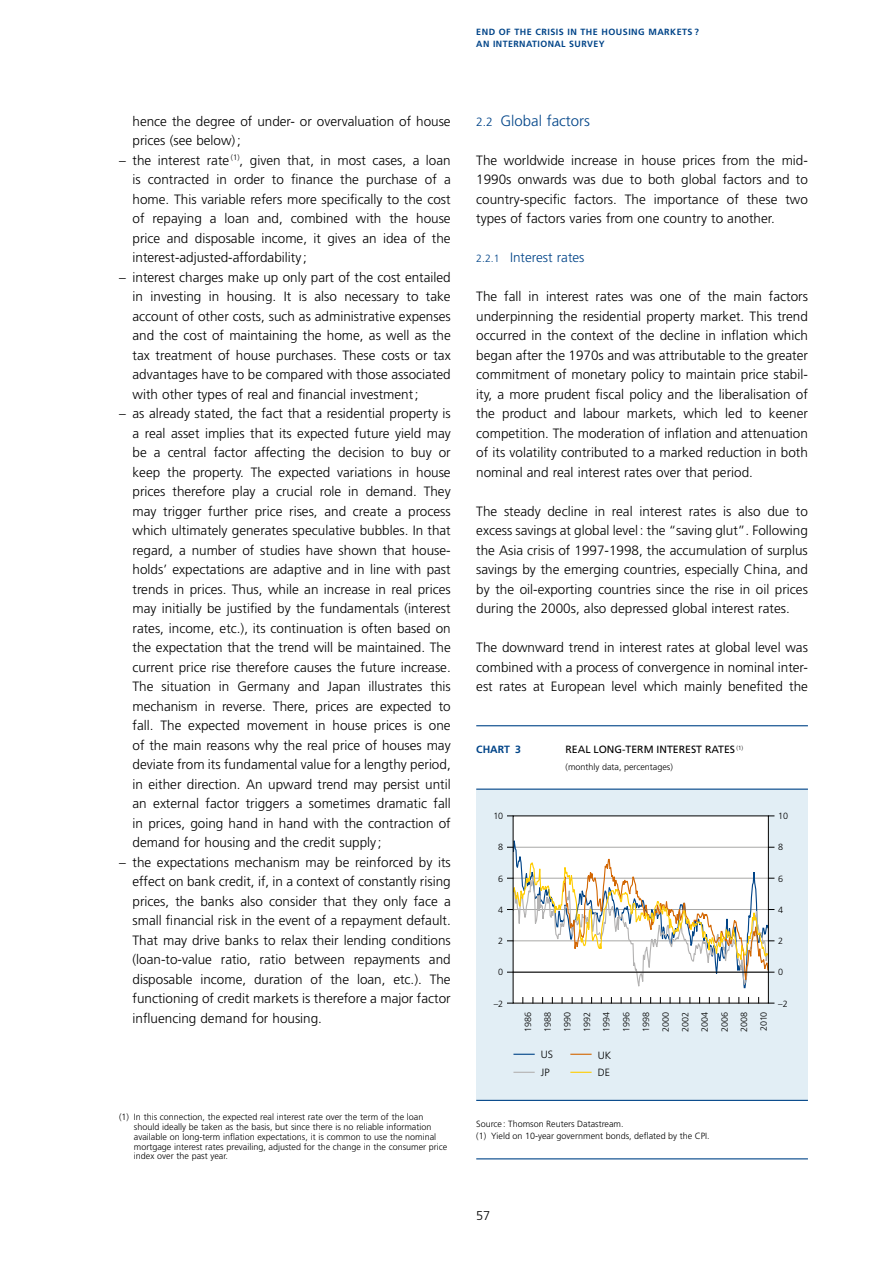
<style>
.page{position:relative;width:893px;height:1263px;background:#fff}
.page>*{position:absolute;margin:0;border:0;box-sizing:border-box;transform-origin:0 0}
.t1{font:300 15px "Frutiger LT";color:#048}
.t2{font:300 13.5px/19.5px "Frutiger LT";color:#000;text-align:justify}
.t3{font:300 13.5px "Frutiger LT";color:#048}
.t4{font:300 12.75px "Frutiger LT";color:#000}
.t5{font:10.5px "Frutiger LT";color:#000}
.t6{font:300 10.5px/18px "Frutiger LT";color:#000}
.t7{font:700 10.5px "Frutiger LT";color:#048}
.t8{font:300 9px/19.6px "Frutiger LT";color:#000}
.t9{font:700 9px/12px "Frutiger LT";letter-spacing:.05em;color:#048}
.t10{font:300 9px/19.5px "Frutiger LT";letter-spacing:.03em;color:#000}
.s1{font-size:12px}
.s2{font-size:10.5px}
</style>
<div class="page">
<div style="left:476px;top:789px;width:332px;height:311px;background:#e2eef5"></div>
<hr style="left:476px;top:725px;width:332px;height:1px;background:#048">
<hr style="left:476px;top:788px;width:332px;height:2px;background:#048">
<hr style="left:476px;top:1100px;width:332px;height:1px;background:#048">
<hr style="left:476px;top:1158px;width:332px;height:1px;background:#048">
<div style="left:513px;top:816px;width:255px;height:187px;background:#fff"></div>
<svg style="left:507px;top:829px;width:267px;height:175px"></svg>
<hr style="left:513px;top:972px;width:255px;height:1px;background:#000">
<svg style="left:513px;top:1054px;width:22px;height:1px"></svg>
<svg style="left:513px;top:1072px;width:22px;height:1px"></svg>
<svg style="left:570px;top:1054px;width:22px;height:1px"></svg>
<svg style="left:570px;top:1072px;width:22px;height:1px"></svg>
<p class="t9" style="left:476px;top:26px;width:224px">END OF THE CRISIS IN THE HOUSING MARKETS ?<br>AN INTERNATIONAL SURVEY</p>
<p class="t2" style="left:133px;top:112px;width:320px">hence the degree of under- or overvaluation of house prices (see below);</p>
<p class="t2" style="left:133px;top:151px;width:320px;text-indent:-13px">– the interest rate <sup>(1)</sup>, given that, in most cases, a loan is contracted in order to finance the purchase of a home. This variable refers more specifically to the cost of repaying a loan and, combined with the house price and disposable income, it gives an idea of the interest-adjusted-affordability ;</p>
<p class="t2" style="left:133px;top:268px;width:320px;text-indent:-14px">– interest charges make up only part of the cost entailed in investing in housing. It is also necessary to take account of other costs, such as administrative expenses and the cost of maintaining the home, as well as the tax treatment of house purchases. These costs or tax advantages have to be compared with those associated with other types of real and financial investment;</p>
<p class="t2" style="left:133px;top:404px;width:320px;text-indent:-14px">– as already stated, the fact that a residential property is a real asset implies that its expected future yield may be a central factor affecting the decision to buy or keep the property. The expected variations in house prices therefore play a crucial role in demand. They may trigger further price rises, and create a process which ultimately generates speculative bubbles. In that regard, a number of studies have shown that house&shy;holds’ expectations are adaptive and in line with past trends in prices. Thus, while an increase in real prices may initially be justified by the fundamentals (interest rates, income, etc.), its continuation is often based on the expectation that the trend will be maintained. The current price rise therefore causes the future increase.<br>The situation in Germany and Japan illustrates this mechanism in reverse. There, prices are expected to fall. The expected movement in house prices is one of the main reasons why the real price of houses may deviate from its fundamental value for a lengthy period, in either direction. An upward trend may persist until an external factor triggers a sometimes dramatic fall in prices, going hand in hand with the contraction of demand for housing and the credit supply ;</p>
<p class="t2" style="left:133px;top:852px;width:320px;text-indent:-14px">– the expectations mechanism may be reinforced by its effect on bank credit, if, in a context of constantly rising prices, the banks also consider that they only face a small financial risk in the event of a repayment default.<br>That may drive banks to relax their lending conditions (loan-to-value ratio, ratio between repayments and disposable income, duration of the loan, etc.). The functioning of credit markets is therefore a major factor influencing demand for housing.</p>
<p class="t8" style="left:134px;top:1112px;width:315px;line-height:9.8px;text-indent:-15px">(1) In this connection, the expected real interest rate over the term of the loan should ideally be taken as the basis, but since there is no reliable information available on long-term inflation expectations, it is common to use the nominal mortgage interest rates prevailing, adjusted for the change in the consumer price index over the past year.</p>
<p class="t1" style="left:476px;top:112px;width:115px"><span class="s1">2.2</span> Global factors</p>
<p class="t2" style="left:476px;top:151px;width:333px">The worldwide increase in house prices from the mid-1990s onwards was due to both global factors and to country-specific factors. The importance of these two types of factors varies from one country to another.</p>
<p class="t3" style="left:476px;top:250px;width:110px"><span class="s2">2.2.1</span> Interest rates</p>
<p class="t2" style="left:476px;top:287px;width:333px">The fall in interest rates was one of the main factors underpinning the residential property market. This trend occurred in the context of the decline in inflation which began after the 1970s and was attributable to the greater commitment of monetary policy to maintain price stabil&shy;ity, a more prudent fiscal policy and the liberalisation of the product and labour markets, which led to keener competition. The moderation of inflation and attenuation of its volatility contributed to a marked reduction in both nominal and real interest rates over that period.</p>
<p class="t2" style="left:476px;top:502px;width:333px">The steady decline in real interest rates is also due to excess savings at global level: the “saving glut”. Following the Asia crisis of 1997-1998, the accumulation of surplus savings by the emerging countries, especially China, and by the oil-exporting countries since the rise in oil prices during the 2000s, also depressed global interest rates.</p>
<p class="t2" style="left:476px;top:638px;width:333px">The downward trend in interest rates at global level was combined with a process of convergence in nominal inter&shy;est rates at European level which mainly benefited the</p>
<p class="t7" style="left:476px;top:743px;width:46px">CHART 3</p>
<p class="t5" style="left:566px;top:743px;width:179px">REAL LONG-TE RM INTE REST RATES <sup>(1)</sup></p>
<p class="t8" style="left:566px;top:757px;width:109px">(monthly data, percentages)</p>
<p class="t8" style="left:493px;top:806px;width:11px">10</p>
<p class="t8" style="left:778px;top:806px;width:11px">10</p>
<p class="t8" style="left:498px;top:837px;width:7px">8</p>
<p class="t8" style="left:778px;top:837px;width:7px">8</p>
<p class="t8" style="left:498px;top:869px;width:7px">6</p>
<p class="t8" style="left:778px;top:869px;width:7px">6</p>
<p class="t8" style="left:498px;top:900px;width:7px">4</p>
<p class="t8" style="left:778px;top:900px;width:7px">4</p>
<p class="t8" style="left:498px;top:931px;width:7px">2</p>
<p class="t8" style="left:778px;top:931px;width:7px">2</p>
<p class="t8" style="left:498px;top:962px;width:7px">0</p>
<p class="t8" style="left:778px;top:962px;width:7px">0</p>
<p class="t8" style="left:494px;top:994px;width:11px">–2</p>
<p class="t8" style="left:778px;top:994px;width:11px">–2</p>
<p class="t8" style="left:518px;top:1032px;width:22px;rotate:-90deg">1986</p>
<p class="t10" style="left:538px;top:1032px;width:22px;rotate:-90deg">1988<br>1990</p>
<p class="t8" style="left:577px;top:1032px;width:22px;text-align:justify;rotate:-90deg">1992<br>1994<br>1996</p>
<p class="t10" style="left:636px;top:1032px;width:22px;rotate:-90deg">1998<br>2000</p>
<p class="t8" style="left:676px;top:1032px;width:22px;text-align:justify;rotate:-90deg">2002<br>2004<br>2006<br>2008<br>2010</p>
<p class="t6" style="left:541px;top:1045px;width:14px">US<br>JP</p>
<p class="t6" style="left:598px;top:1046px;width:15px;line-height:17.4px">UK<br>DE</p>
<p class="t8" style="left:476px;top:1117px;width:235px;line-height:12.8px">Source : Thomson Reuters Datastream.<br>(1) Yield on 10-year government bonds, deflated by the CPI.</p>
<p class="t4" style="left:476px;top:1209px;width:16px">57</p>
</div>
